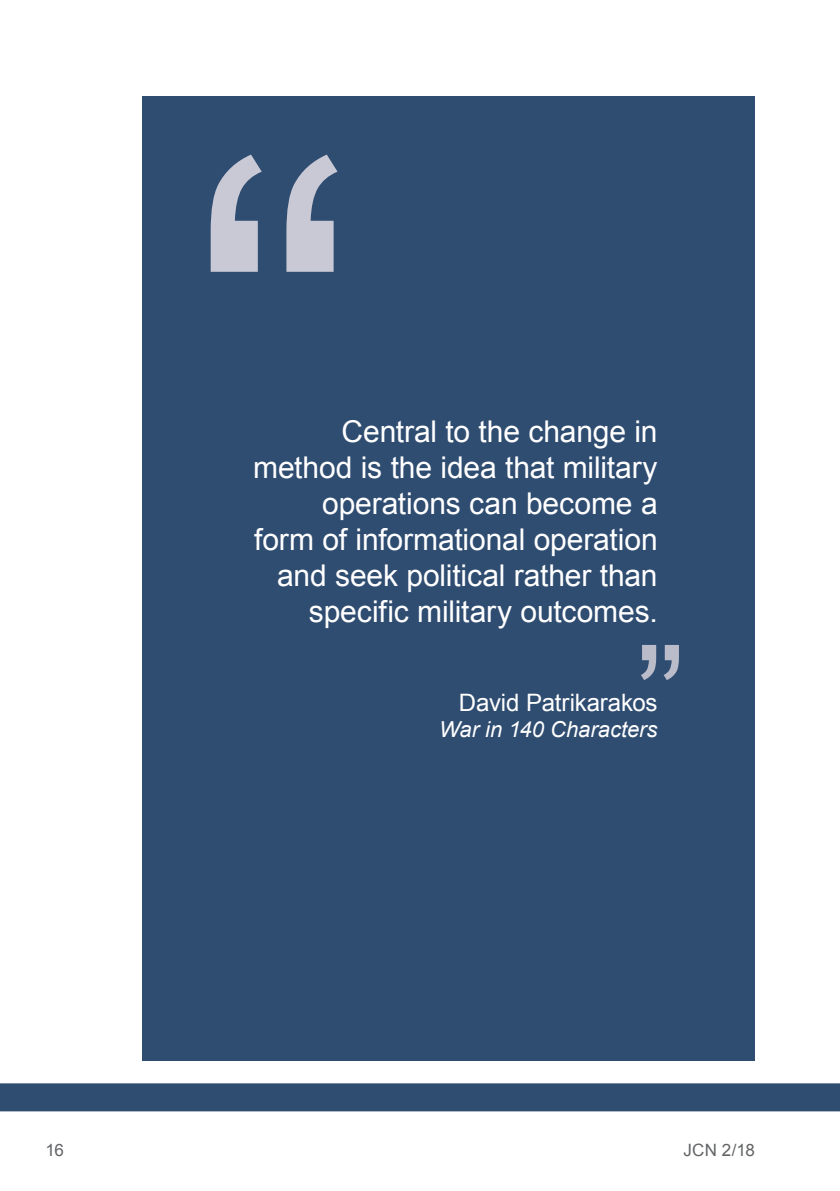
<style>
.page{position:relative;width:840px;height:1191px;background:#fff}
.page>*{position:absolute;margin:0;border:0;box-sizing:border-box;transform-origin:0 0}
.t1{font:500px "Arial";color:#c9c9d5}
.t2{font:150px "Arial";color:#bbbcca}
.t3{font:30px/36px "Arial";letter-spacing:-.005em;color:#fff;text-align:right}
.t4{font:24px "Arial";letter-spacing:-.005em;color:#fff}
.t5{font:italic 22px "Arial";letter-spacing:-.005em;color:#fff}
.t6{font:17px "Arial";letter-spacing:-.005em;color:#636466}
</style>
<div class="page">
<div style="left:142px;top:96px;width:612px;height:964px;background:#2f4c71"></div>
<div style="left:0;top:1083px;width:839px;height:28px;background:#2f4c71"></div>
<h1 class="t1" style="left:190px;top:16px;width:168px">“</h1>
<p class="t3" style="left:253px;top:413px;width:406px">Central to the change in method is the idea that military operations can become a<br>form of informational operation and seek political rather than specific military outcomes.</p>
<h2 class="t2" style="left:635px;top:602px;width:51px">”</h2>
<p class="t4" style="left:458px;top:686px;width:200px">David Patrikarakos</p>
<p class="t5" style="left:439px;top:715px;width:220px">War in 140 Characters</p>
<p class="t6" style="left:45px;top:1138px;width:20px">16</p>
<p class="t6" style="left:683px;top:1138px;width:73px">JCN 2/18</p>
</div>
